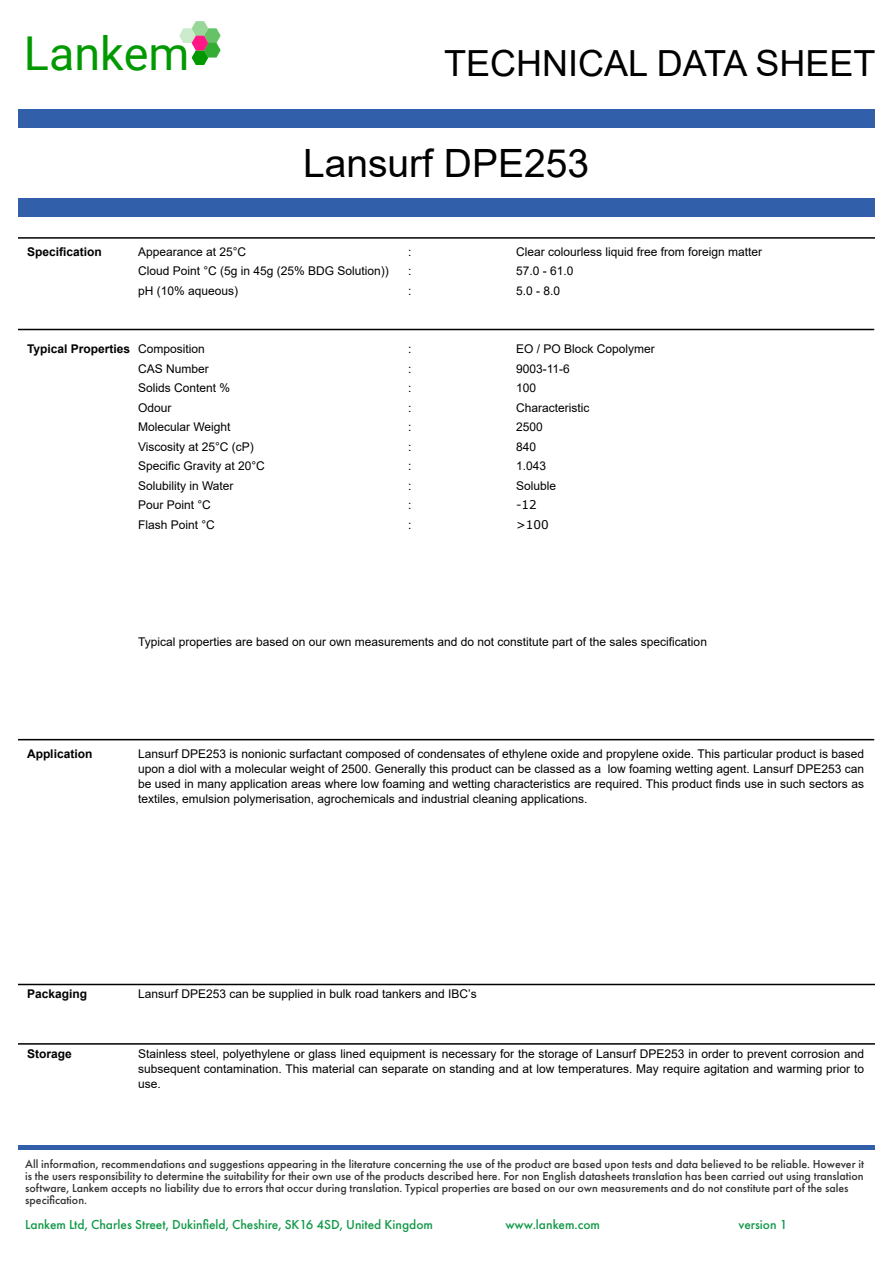
<style>
.page{position:relative;width:893px;height:1263px;background:#fff}
.page>*{position:absolute;margin:0;border:0;box-sizing:border-box;transform-origin:0 0}
.t1{font:46.65px "Roboto";color:#090}
.t2{font:39px "Arial";color:#000}
.t3{font:36px "Arial";color:#000}
.t4{font:500 13.5px "Futura PT";color:#129948}
.t5{font:12px/15px "Arial";color:#000;text-align:justify}
.t6{font:500 12px/12px "Futura PT";color:#343433}
.t7{font:700 12px "Arial";color:#000}
.t8{font:12px "Verdana";color:#000}
</style>
<div class="page">
<div style="left:19px;top:110px;width:856px;height:18px;background:#325faa"></div>
<hr style="left:18px;top:1145px;width:856px;height:4px;background:#325faa">
<hr style="left:18px;top:237px;width:857px;height:2px;background:#000">
<hr style="left:18px;top:329px;width:856px;height:1px;background:#000">
<hr style="left:18px;top:984px;width:857px;height:1px;background:#000">
<hr style="left:18px;top:1043px;width:857px;height:2px;background:#000">
<hr style="left:18px;top:739px;width:856px;height:1px;background:#000">
<div style="left:18px;top:198px;width:856px;height:18px;background:#325faa"></div>
<svg style="left:179px;top:21px;width:42px;height:44px"></svg>
<h1 class="t1" style="left:24px;top:21px;width:167px">Lankem</h1>
<h3 class="t3" style="left:444px;top:38px;width:433px">TECHNICAL DATA SHEET</h3>
<h2 class="t2" style="left:303px;top:136px;width:288px">Lansurf DPE253</h2>
<p class="t7" style="left:27px;top:243px;width:76px">Specification</p>
<p class="t5" style="left:138px;top:244px;width:110px">Appearance at 25°C</p>
<p class="t5" style="left:408px;top:244px;width:5px">:</p>
<p class="t5" style="left:516px;top:244px;width:248px">Clear colourless liquid free from foreign matter</p>
<p class="t5" style="left:138px;top:263px;width:252px">Cloud Point °C (5g in 45g (25% BDG Solution))</p>
<p class="t5" style="left:408px;top:263px;width:5px">:</p>
<p class="t5" style="left:516px;top:263px;width:59px">57.0 - 61.0</p>
<p class="t5" style="left:138px;top:283px;width:102px">pH (10% aqueous)</p>
<p class="t5" style="left:408px;top:283px;width:5px">:</p>
<p class="t5" style="left:516px;top:283px;width:46px">5.0 - 8.0</p>
<p class="t7" style="left:27px;top:340px;width:105px">Typical Properties</p>
<p class="t5" style="left:138px;top:341px;width:68px">Composition</p>
<p class="t5" style="left:408px;top:341px;width:5px">:</p>
<p class="t5" style="left:516px;top:341px;width:140px">EO / PO Block Copolymer</p>
<p class="t5" style="left:138px;top:361px;width:72px">CAS Number</p>
<p class="t5" style="left:408px;top:361px;width:5px">:</p>
<p class="t5" style="left:516px;top:361px;width:55px">9003-11-6</p>
<p class="t5" style="left:138px;top:380px;width:94px">Solids Content %</p>
<p class="t5" style="left:408px;top:380px;width:5px">:</p>
<p class="t5" style="left:516px;top:380px;width:22px">100</p>
<p class="t5" style="left:138px;top:400px;width:35px">Odour</p>
<p class="t5" style="left:408px;top:400px;width:5px">:</p>
<p class="t5" style="left:516px;top:400px;width:75px">Characteristic</p>
<p class="t5" style="left:138px;top:419px;width:94px">Molecular Weight</p>
<p class="t5" style="left:408px;top:419px;width:5px">:</p>
<p class="t5" style="left:516px;top:419px;width:28px">2500</p>
<p class="t5" style="left:138px;top:439px;width:117px">Viscosity at 25°C (cP)</p>
<p class="t5" style="left:408px;top:439px;width:5px">:</p>
<p class="t5" style="left:516px;top:439px;width:22px">840</p>
<p class="t5" style="left:138px;top:458px;width:128px">Specific Gravity at 20°C</p>
<p class="t5" style="left:408px;top:458px;width:5px">:</p>
<p class="t5" style="left:516px;top:458px;width:32px">1.043</p>
<p class="t5" style="left:138px;top:478px;width:97px">Solubility in Water</p>
<p class="t5" style="left:408px;top:478px;width:5px">:</p>
<p class="t5" style="left:516px;top:478px;width:42px">Soluble</p>
<p class="t5" style="left:138px;top:497px;width:74px">Pour Point °C</p>
<p class="t5" style="left:408px;top:497px;width:5px">:</p>
<p class="t8" style="left:516px;top:496px;width:22px">-12</p>
<p class="t5" style="left:138px;top:517px;width:78px">Flash Point °C</p>
<p class="t5" style="left:408px;top:517px;width:5px">:</p>
<p class="t8" style="left:516px;top:516px;width:34px">&gt;100</p>
<p class="t7" style="left:27px;top:745px;width:67px">Application</p>
<p class="t5" style="left:138px;top:634px;width:570px">Typical properties are based on our own measurements and do not constitute part of the sales specification</p>
<p class="t5" style="left:138px;top:746px;width:727px">Lansurf DPE253 is nonionic surfactant composed of condensates of ethylene oxide and propylene oxide. This particular product is based upon a diol with a molecular weight of 2500. Generally this product can be classed as a low foaming wetting agent. Lansurf DPE253 can be used in many application areas where low foaming and wetting characteristics are required. This product finds use in such sectors as textiles, emulsion polymerisation, agrochemicals and industrial cleaning applications.</p>
<p class="t7" style="left:27px;top:985px;width:62px">Packaging</p>
<p class="t7" style="left:27px;top:1045px;width:46px">Storage</p>
<p class="t5" style="left:138px;top:986px;width:340px">Lansurf DPE253 can be supplied in bulk road tankers and IBC’s</p>
<p class="t5" style="left:138px;top:1046px;width:727px">Stainless steel, polyethylene or glass lined equipment is necessary for the storage of Lansurf DPE253 in order to prevent corrosion and subsequent contamination. This material can separate on standing and at low temperatures. May require agitation and warming prior to use.</p>
<p class="t6" style="left:25px;top:1158px;width:840px">All information, recommendations and suggestions appearing in the literature concerning the use of the product are based upon tests and data believed to be reliable. However it is the users responsibility to determine the suitability for their own use of the products described here. For non English datasheets translation has been carried out using translation software, Lankem accepts no liability due to errors that occur during translation. Typical properties are based on our own measurements and do not constitute part of the sales specification.</p>
<p class="t4" style="left:25px;top:1216px;width:409px">Lankem Ltd, Charles Street, Dukinfield, Cheshire, SK16 4SD, United Kingdom</p>
<p class="t4" style="left:505px;top:1216px;width:96px">www.lankem.com</p>
<p class="t4" style="left:738px;top:1216px;width:50px">version 1</p>
</div>
